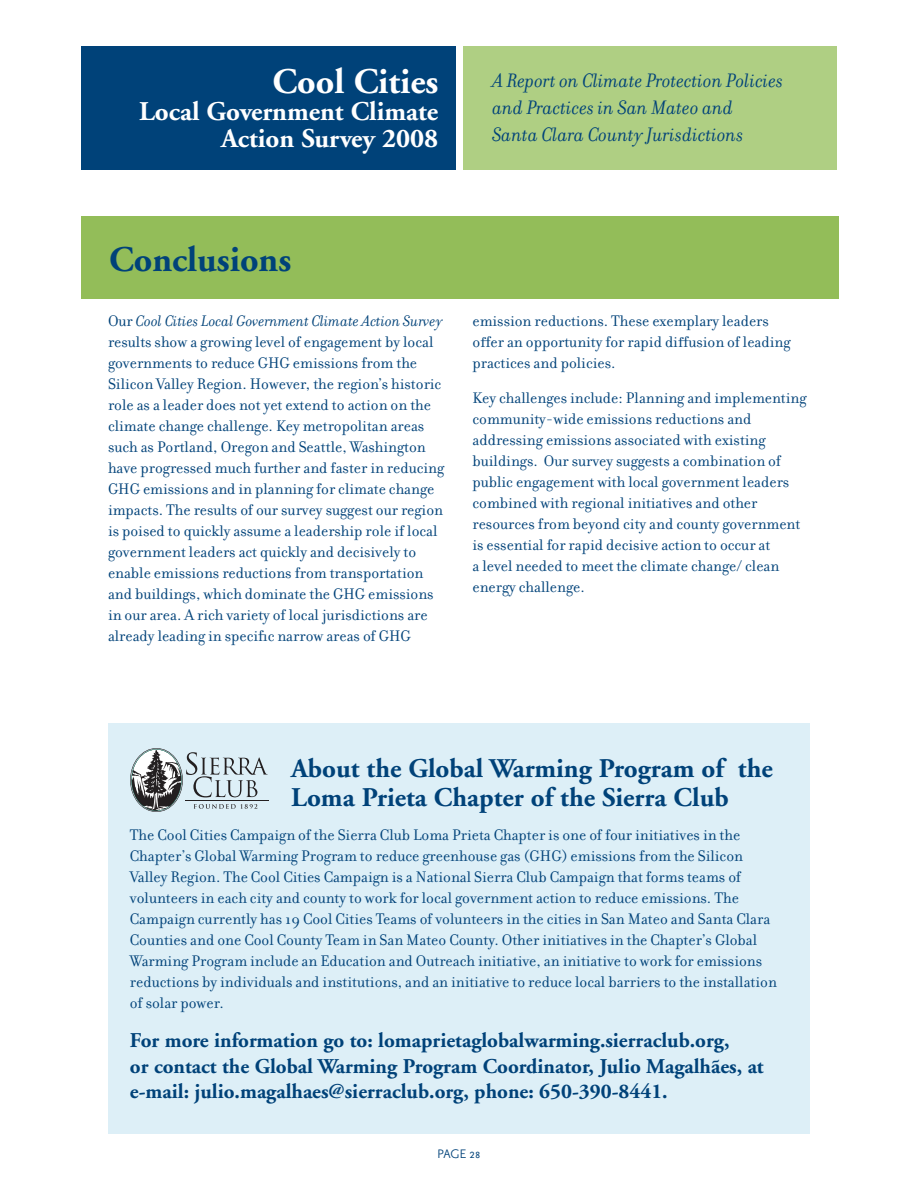
<style>
.page{position:relative;width:918px;height:1188px;background:#fff}
.page>*{position:absolute;margin:0;border:0;box-sizing:border-box;transform-origin:0 0}
.t1{font:700 36px "Adobe Garamond";color:#004279}
.t2{font:700 36px "Adobe Garamond";color:#fff}
.t3{font:700 27px/28.5px "Adobe Garamond";color:#004279}
.t4{font:700 27px/27px "Adobe Garamond";color:#fff;text-align:right}
.t5{font:700 21px/25.5px "Adobe Garamond";color:#004279}
.t6{font:italic 21px/27px "Filosofia";color:#004279}
.t7{font:16.5px/21px "Filosofia";color:#004279}
.t8{font:15px "Priori San Regular SC";letter-spacing:-.005em;color:#004279}
.s1{font-style:italic}
</style>
<div class="page">
<div style="left:81px;top:216px;width:758px;height:83px;background:#93bd59"></div>
<div style="left:463px;top:46px;width:374px;height:124px;background:#afcf83"></div>
<div style="left:81px;top:46px;width:374px;height:124px;background:#004279"></div>
<div style="left:108px;top:724px;width:702px;height:410px;background:#ddeff7"></div>
<hr style="left:185px;top:801px;width:84px;height:1px;background:#231f20">
<svg style="left:130px;top:748px;width:138px;height:64px"></svg>
<h1 class="t2" style="left:272px;top:62px;width:167px">Cool Cities</h1>
<h2 class="t4" style="left:139px;top:98px;width:301px">Local Government Climate<br>Action Survey 2008</h2>
<h1 class="t1" style="left:109px;top:239px;width:184px">Conclusions</h1>
<p class="t6" style="left:492px;top:68px;width:293px">A Report on Climate Protection Policies and Practices in San Mateo and<br>Santa Clara County Jurisdictions</p>
<p class="t7" style="left:108px;top:311px;width:338px">Our <span class="s1">Cool Cities Local Government Climate Action Survey </span>results show a growing level of engagement by local governments to reduce GHG emissions from the Silicon Valley Region. However, the region’s historic role as a leader does not yet extend to action on the climate change challenge. Key metropolitan areas such as Portland, Oregon and Seattle, Washington have progressed much further and faster in reducing GHG emissions and in planning for climate change impacts. The results of our survey suggest our region is poised to quickly assume a leadership role if local government leaders act quickly and decisively to enable emissions reductions from transportation and buildings, which dominate the GHG emissions in our area. A rich variety of local jurisdictions are already leading in specific narrow areas of GHG</p>
<p class="t7" style="left:472px;top:311px;width:320px">emission reductions. These exemplary leaders offer an opportunity for rapid diffusion of leading practices and policies.</p>
<p class="t7" style="left:472px;top:388px;width:336px">Key challenges include: Planning and implementing community-wide emissions reductions and addressing emissions associated with existing buildings. Our survey suggests a combination of public engagement with local government leaders combined with regional initiatives and other resources from beyond city and county government is essential for rapid decisive action to occur at<br>a level needed to meet the climate change/ clean energy challenge.</p>
<h2 class="t3" style="left:291px;top:755px;width:483px">About the Global Warming Program of the<br>Loma Prieta Chapter of the Sierra Club</h2>
<p class="t7" style="left:130px;top:825px;width:648px">The Cool Cities Campaign of the Sierra Club Loma Prieta Chapter is one of four initiatives in the Chapter’s Global Warming Program to reduce greenhouse gas (GHG) emissions from the Silicon Valley Region. The Cool Cities Campaign is a National Sierra Club Campaign that forms teams of volunteers in each city and county to work for local government action to reduce emissions. The Campaign currently has 19 Cool Cities Teams of volunteers in the cities in San Mateo and Santa Clara Counties and one Cool County Team in San Mateo County. Other initiatives in the Chapter’s Global Warming Program include an Education and Outreach initiative, an initiative to work for emissions reductions by individuals and institutions, and an initiative to reduce local barriers to the installation of solar power.</p>
<p class="t5" style="left:130px;top:1028px;width:635px">For more information go to: lomaprietaglobalwarming.sierraclub.org,<br>or contact the Global Warming Program Coordinator, Julio Magalhães, at e-mail: julio.magalhaes@sierraclub.org, phone: 650-390-8441.</p>
<p class="t8" style="left:438px;top:1145px;width:44px">PAGE 28</p>
</div>
